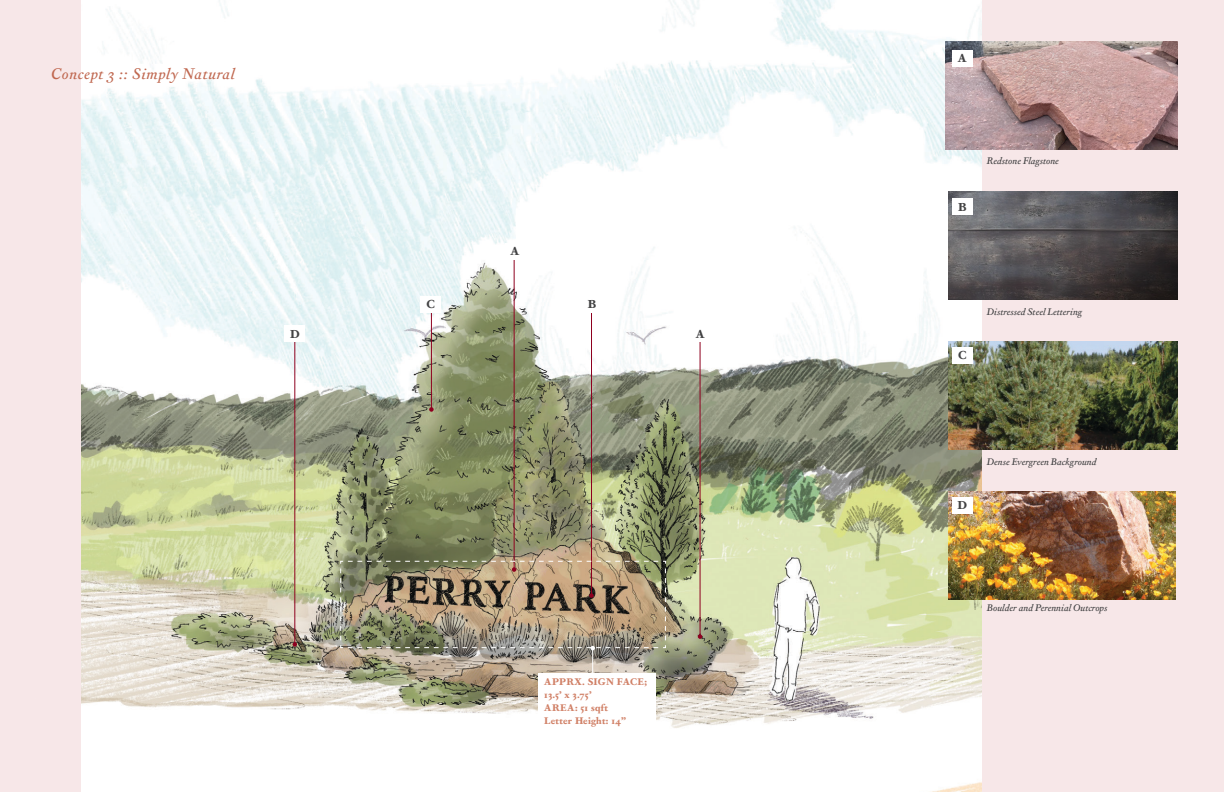
<style>
.page{position:relative;width:1224px;height:792px;background:#f7e7e8}
.page>*{position:absolute;margin:0;border:0;box-sizing:border-box;transform-origin:0 0}
.t1{font:italic 16px "Corundum Text";letter-spacing:.04em;color:#c06850}
.t2{font:700 12px "Corundum Text";color:#414142}
.t3{font:italic 10px "Corundum Text";color:#414142}
.t4{font:700 10px/13px "Corundum Text";letter-spacing:.02em;color:#d07f65}
</style>
<div class="page">
<img style="left:81px;top:0;width:901px;height:792px">
<img style="left:946px;top:41px;width:232px;height:109px">
<img style="left:948px;top:191px;width:230px;height:109px">
<img style="left:948px;top:342px;width:230px;height:108px">
<img style="left:948px;top:492px;width:227px;height:108px">
<hr style="left:294px;top:328px;width:1px;height:317px;background:#8e001f">
<svg style="left:293px;top:642px;width:4px;height:5px"></svg>
<div style="left:285px;top:325px;width:20px;height:17px;background:#fff"></div>
<hr style="left:431px;top:302px;width:1px;height:108px;background:#8e001f">
<svg style="left:429px;top:407px;width:5px;height:5px"></svg>
<hr style="left:514px;top:255px;width:1px;height:315px;background:#8e001f">
<hr style="left:591px;top:302px;width:1px;height:294px;background:#8e001f">
<hr style="left:700px;top:336px;width:1px;height:301px;background:#8e001f">
<svg style="left:698px;top:634px;width:4px;height:5px"></svg>
<div style="left:421px;top:296px;width:20px;height:17px;background:#fff"></div>
<div style="left:952px;top:50px;width:21px;height:17px;background:#fff"></div>
<div style="left:952px;top:199px;width:21px;height:16px;background:#fff"></div>
<div style="left:952px;top:347px;width:21px;height:17px;background:#fff"></div>
<div style="left:952px;top:497px;width:21px;height:17px;background:#fff"></div>
<div style="left:505px;top:243px;width:20px;height:17px;background:#fff"></div>
<div style="left:690px;top:325px;width:21px;height:17px;background:#fff"></div>
<div style="left:582px;top:296px;width:20px;height:17px;background:#fff"></div>
<hr style="left:592px;top:648px;width:1px;height:41px;background:#fff">
<svg style="left:340px;top:560px;width:326px;height:90px;background:#998a70"></svg>
<div style="left:538px;top:673px;width:118px;height:74px;background:#fff"></div>
<h1 class="t1" style="left:51px;top:62px;width:185px">Concept 3 :: Simply Natural</h1>
<p class="t2" style="left:290px;top:324px;width:11px">D</p>
<p class="t2" style="left:427px;top:295px;width:10px">C</p>
<p class="t2" style="left:510px;top:242px;width:11px">A</p>
<p class="t2" style="left:588px;top:295px;width:10px">B</p>
<p class="t2" style="left:696px;top:324px;width:11px">A</p>
<p class="t4" style="left:544px;top:674px;width:104px">APPRX. SIGN FACE;<br>13.5’ x 3.75’<br>AREA: 51 sqft<br>Letter Height: 14”</p>
<p class="t2" style="left:958px;top:49px;width:11px">A</p>
<p class="t2" style="left:958px;top:197px;width:10px">B</p>
<p class="t3" style="left:987px;top:154px;width:73px">Redstone Flagstone</p>
<p class="t2" style="left:958px;top:346px;width:10px">C</p>
<p class="t3" style="left:987px;top:304px;width:97px">Distressed Steel Lettering</p>
<p class="t2" style="left:958px;top:496px;width:11px">D</p>
<p class="t3" style="left:987px;top:454px;width:111px">Dense Evergreen Background</p>
<p class="t3" style="left:987px;top:600px;width:122px">Boulder and Perennial Outcrops</p>
</div>
